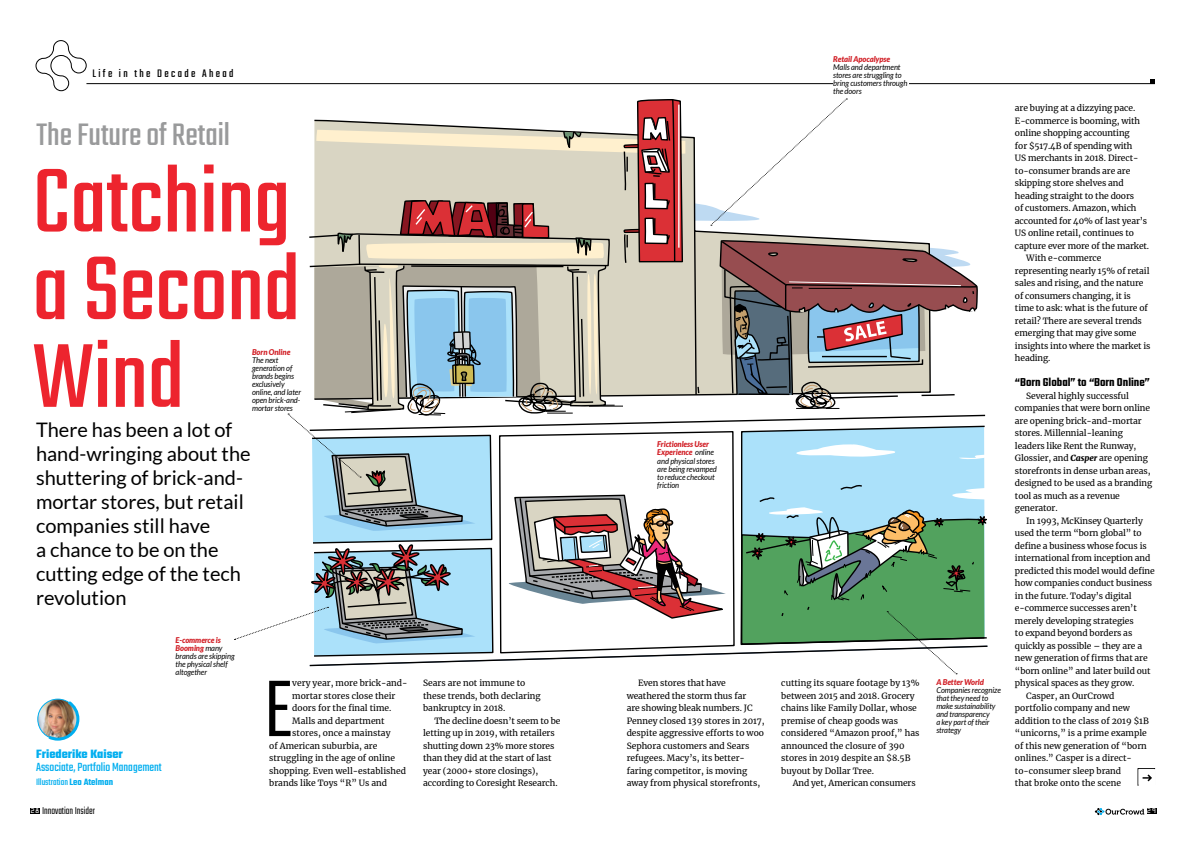
<style>
.page{position:relative;width:1191px;height:842px;background:#fff}
.page>*{position:absolute;margin:0;border:0;box-sizing:border-box;transform-origin:0 0}
.t1{font:100px/87.7px "Teko";color:#ed242e;text-align:justify}
.t2{font:300 88.9px "Teko";color:#000}
.t3{font:34.3px "Teko";color:#999a9b}
.t4{font:20px/24px "Lato";color:#000}
.t5{font:13px "Teko";color:#00aeef}
.t6{font:700 13px "Teko";color:#00aeef}
.t7{font:600 12.5px "Teko";color:#000}
.t8{font:12px "Teko";letter-spacing:.2em;color:#000}
.t9{font:300 11px "Teko";color:#000}
.t10{font:10px "Teko";color:#00aeef}
.t11{font:8.5px/12.5px "Merriweather";letter-spacing:-.01em;color:#000}
.t12{font:italic 8px/8px "Lato";letter-spacing:-.01em;color:#000;scale:.96 1}
.t13{font:italic 900 8px "Lato";letter-spacing:-.01em;color:#d2232a;scale:.96 1}
.t14{font:6px "OCRA Std";color:#fff}
.s1{font-weight:900;color:#d2232a}
.s2{font-weight:600}
.s3{font-weight:900;font-style:italic}
</style>
<div class="page">
<svg style="left:30px;top:808px;width:9px;height:6px"></svg>
<svg style="left:35px;top:40px;width:52px;height:52px"></svg>
<hr style="left:86px;top:83px;width:1069px;height:1px;background:#000">
<img style="left:38px;top:699px;width:40px;height:40px;border-radius:20px">
<div style="left:37px;top:699px;width:41px;height:40px;border:1px solid #00aeef;border-radius:50%"></div>
<svg style="left:45px;top:698px;width:35px;height:43px"></svg>
<svg style="left:1150px;top:79px;width:5px;height:4px"></svg>
<svg style="left:1094px;top:808px;width:62px;height:7px"></svg>
<div style="left:1137px;top:768px;width:18px;height:18px;border:1px solid #000"></div>
<div style="left:1138px;top:769px;width:18px;height:18px;background:#fff;border:1px solid #fff"></div>
<svg style="left:1142px;top:774px;width:10px;height:7px"></svg>
<div style="left:833px;top:55px;width:75px;height:65px;background:#fff"></div>
<svg style="left:234px;top:99px;width:754px;height:575px"></svg>
<h3 class="t8" style="left:92px;top:67px;width:143px">Life in the Decade Ahead</h3>
<h3 class="t3" style="left:37px;top:115px;width:195px">The Future of Retail</h3>
<h1 class="t1" style="left:33px;top:164px;width:269px">Catching a Second Wind</h1>
<p class="t13" style="left:252px;top:348px;width:41px">Born Online</p>
<p class="t12" style="left:252px;top:357px;width:53px">The next generation of brands begins exclusively online, and later open brick-and&shy;mortar stores</p>
<h3 class="t4" style="left:36px;top:418px;width:216px">There has been a lot of hand-wringing about the shuttering of brick-and&shy;mortar stores, but retail companies still have<br>a chance to be on the cutting edge of the tech revolution</h3>
<p class="t12" style="left:176px;top:637px;width:63px"><span class="s1">E-commerce is<br>Booming</span> many brands are skipping the physical shelf altogether</p>
<h3 class="t6" style="left:36px;top:746px;width:88px">Friederike Kaiser</h3>
<h3 class="t5" style="left:36px;top:760px;width:127px">Associate, Portfolio Management</h3>
<p class="t10" style="left:36px;top:776px;width:79px">Illustration <span class="s2">Leo Atelman</span></p>
<p class="t9" style="left:42px;top:805px;width:55px">Innovation Insider</p>
<p class="t14" style="left:30px;top:808px;width:11px">28</p>
<h2 class="t2" style="left:264px;top:660px;width:29px">E</h2>
<p class="t11" style="left:292px;top:676px;width:117px">very year, more brick-and-</p>
<p class="t11" style="left:292px;top:689px;width:105px">mortar stores close their</p>
<p class="t11" style="left:292px;top:701px;width:101px">doors for the final time.</p>
<p class="t11" style="left:292px;top:714px;width:94px">Malls and department</p>
<p class="t11" style="left:292px;top:726px;width:100px">stores, once a mainstay</p>
<p class="t11" style="left:269px;top:739px;width:110px">of American suburbia, are</p>
<p class="t11" style="left:269px;top:751px;width:127px">struggling in the age of online</p>
<p class="t11" style="left:269px;top:764px;width:138px">shopping. Even well-established</p>
<p class="t11" style="left:269px;top:776px;width:119px">brands like Toys “R” Us and</p>
<p class="t11" style="left:423px;top:676px;width:119px">Sears are not immune to these trends, both declaring bankruptcy in 2018.</p>
<p class="t11" style="left:423px;top:714px;width:139px;text-indent:11px">The decline doesn’t seem to be letting up in 2019, with retailers shutting down 23% more stores than they did at the start of last year (2000+ store closings), according to Coresight Research.</p>
<p class="t13" style="left:833px;top:54px;width:61px">Retail Apocalypse</p>
<p class="t12" style="left:833px;top:63px;width:79px">Malls and department stores are struggling to bring customers through the doors</p>
<p class="t12" style="left:657px;top:441px;width:64px"><span class="s1">Frictionless User<br>Experience</span> online and physical stores are being revamped to reduce checkout friction</p>
<p class="t11" style="left:626px;top:676px;width:139px;text-indent:11px">Even stores that have weathered the storm thus far<br>are showing bleak numbers. JC<br>Penney closed 139 stores in 2017, despite aggressive efforts to woo<br>Sephora customers and Sears refugees. Macy’s, its better&shy;faring competitor, is moving away from physical storefronts,</p>
<p class="t11" style="left:781px;top:676px;width:140px">cutting its square footage by 13% between 2015 and 2018. Grocery chains like Family Dollar, whose premise of cheap goods was considered “Amazon proof,” has announced the closure of 390 stores in 2019 despite an $8.5B buyout by Dollar Tree.</p>
<p class="t11" style="left:792px;top:776px;width:124px">And yet, American consumers</p>
<p class="t13" style="left:936px;top:677px;width:51px">A Better World</p>
<p class="t12" style="left:936px;top:686px;width:69px">Companies recognize that they need to make sustainability and transparency<br>a key part of their strategy</p>
<p class="t11" style="left:1015px;top:101px;width:122px">are buying at a dizzying pace.</p>
<p class="t11" style="left:1015px;top:114px;width:127px">E-commerce is booming, with</p>
<p class="t11" style="left:1015px;top:126px;width:116px">online shopping accounting</p>
<p class="t11" style="left:1015px;top:139px;width:119px">for $517.4B of spending with</p>
<p class="t11" style="left:1015px;top:151px;width:125px">US merchants in 2018. Direct-</p>
<p class="t11" style="left:1015px;top:164px;width:117px">to-consumer brands are are</p>
<p class="t11" style="left:1015px;top:176px;width:110px">skipping store shelves and</p>
<p class="t11" style="left:1015px;top:189px;width:121px">heading straight to the doors</p>
<p class="t11" style="left:1015px;top:202px;width:123px">of customers. Amazon, which</p>
<p class="t11" style="left:1015px;top:214px;width:134px">accounted for 40% of last year’s</p>
<p class="t11" style="left:1015px;top:227px;width:120px">US online retail, continues to</p>
<p class="t11" style="left:1015px;top:239px;width:136px">capture ever more of the market.</p>
<p class="t11" style="left:1026px;top:252px;width:77px">With e-commerce</p>
<p class="t11" style="left:1015px;top:264px;width:136px">representing nearly 15% of retail</p>
<p class="t11" style="left:1015px;top:277px;width:130px">sales and rising, and the nature</p>
<p class="t11" style="left:1015px;top:289px;width:117px">of consumers changing, it is</p>
<p class="t11" style="left:1015px;top:302px;width:134px">time to ask: what is the future of</p>
<p class="t11" style="left:1015px;top:314px;width:128px">retail? There are several trends</p>
<p class="t11" style="left:1015px;top:327px;width:123px">emerging that may give some</p>
<p class="t11" style="left:1015px;top:339px;width:137px">insights into where the market is</p>
<p class="t11" style="left:1015px;top:352px;width:37px">heading.</p>
<h3 class="t7" style="left:1015px;top:375px;width:136px">“Born Global” to “Born Online”</h3>
<p class="t11" style="left:1015px;top:389px;width:139px;text-indent:11px">Several highly successful companies that were born online are opening brick-and-mortar stores. Millennial-leaning leaders like Rent the Runway,<br>Glossier, and <span class="s3">Casper</span> are opening storefronts in dense urban areas, designed to be used as a branding tool as much as a revenue generator.</p>
<p class="t11" style="left:1026px;top:514px;width:118px">In 1993, McKinsey Quarterly</p>
<p class="t11" style="left:1015px;top:526px;width:128px">used the term “born global” to</p>
<p class="t11" style="left:1015px;top:539px;width:133px">define a business whose focus is</p>
<p class="t11" style="left:1015px;top:551px;width:137px">international from inception and</p>
<p class="t11" style="left:1015px;top:564px;width:141px">predicted this model would define</p>
<p class="t11" style="left:1015px;top:576px;width:139px">how companies conduct business</p>
<p class="t11" style="left:1015px;top:589px;width:118px">in the future. Today’s digital</p>
<p class="t11" style="left:1015px;top:601px;width:123px">e-commerce successes aren’t</p>
<p class="t11" style="left:1015px;top:614px;width:120px">merely developing strategies</p>
<p class="t11" style="left:1015px;top:626px;width:119px">to expand beyond borders as</p>
<p class="t11" style="left:1015px;top:639px;width:129px">quickly as possible – they are a</p>
<p class="t11" style="left:1015px;top:651px;width:134px">new generation of firms that are</p>
<p class="t11" style="left:1015px;top:664px;width:137px">“born online” and later build out</p>
<p class="t11" style="left:1015px;top:677px;width:121px">physical spaces as they grow.</p>
<p class="t11" style="left:1026px;top:689px;width:90px">Casper, an OurCrowd</p>
<p class="t11" style="left:1015px;top:702px;width:116px">portfolio company and new</p>
<p class="t11" style="left:1015px;top:714px;width:135px">addition to the class of 2019 $1B</p>
<p class="t11" style="left:1015px;top:727px;width:133px">“unicorns,” is a prime example</p>
<p class="t11" style="left:1015px;top:739px;width:133px">of this new generation of “born</p>
<p class="t11" style="left:1015px;top:752px;width:118px">onlines.” Casper is a direct-</p>
<p class="t11" style="left:1015px;top:764px;width:108px">to-consumer sleep brand</p>
<p class="t11" style="left:1015px;top:777px;width:107px">that broke onto the scene</p>
<p class="t14" style="left:1142px;top:808px;width:15px">029</p>
</div>
